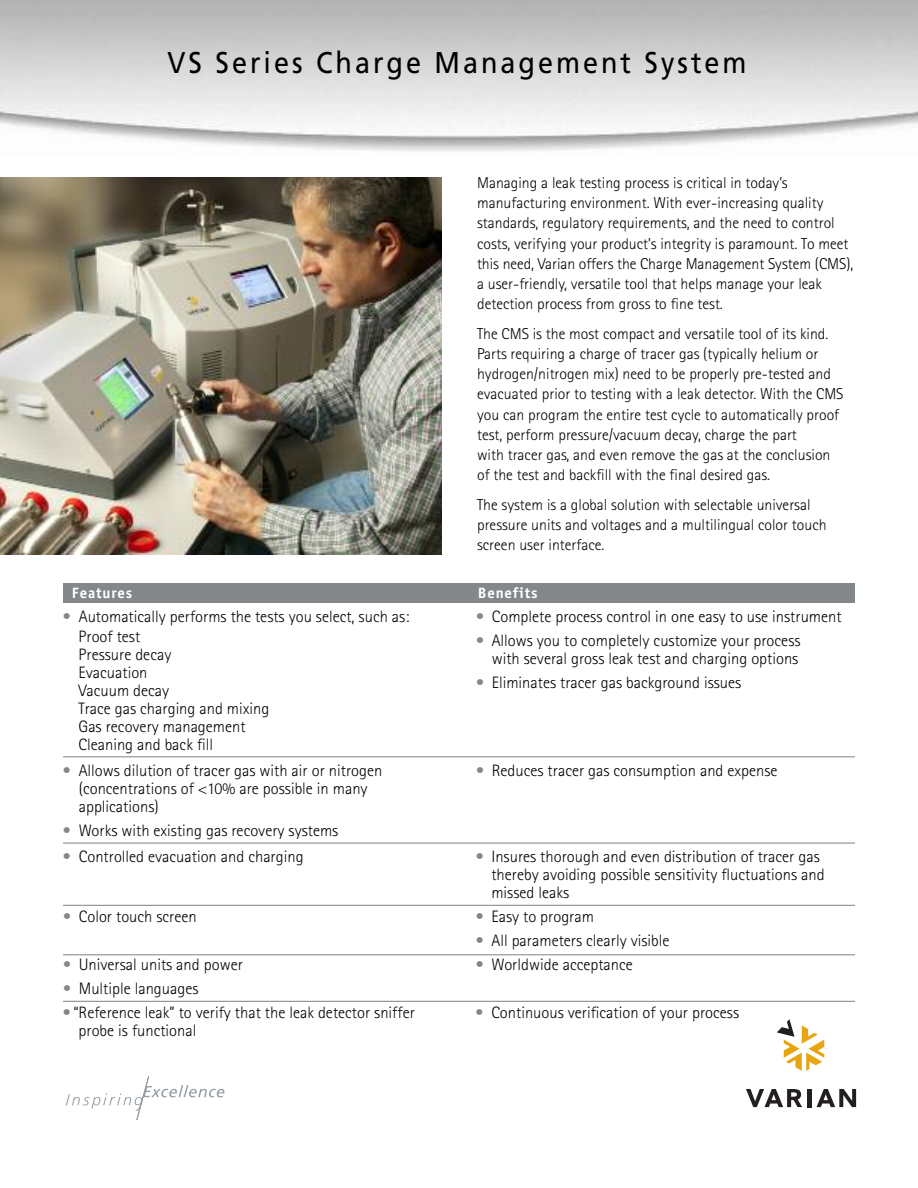
<style>
.page{position:relative;width:918px;height:1188px;background:#fff}
.page>*{position:absolute;margin:0;border:0;box-sizing:border-box;transform-origin:0 0}
.t1{font:30px "Frutiger";letter-spacing:.11em;color:#000;scale:.9 1}
.t2{font:300 16.5px/18px "Rotis Sans Serif";color:#000}
.t3{font:300 15.75px/20.2px "Rotis Sans Serif";color:#000}
.t4{font:700 15px "Officina Sans";letter-spacing:.055em;color:#fff}
.s1{color:#84878a}
</style>
<div class="page">
<svg style="left:66px;top:1076px;width:158px;height:44px"></svg>
<div style="left:63px;top:584px;width:792px;height:19px;background:#84878a"></div>
<hr style="left:808px;top:1089px;width:4px;height:18px;background:#231f20">
<svg style="left:817px;top:1089px;width:39px;height:18px"></svg>
<svg style="left:746px;top:1089px;width:56px;height:18px"></svg>
<svg style="left:777px;top:1019px;width:47px;height:52px"></svg>
<img style="left:0;top:177px;width:442px;height:378px">
<hr style="left:63px;top:756px;width:792px;height:1px;background:#84878a">
<hr style="left:63px;top:843px;width:792px;height:1px;background:#84878a">
<hr style="left:63px;top:905px;width:792px;height:1px;background:#84878a">
<hr style="left:63px;top:954px;width:792px;height:1px;background:#84878a">
<hr style="left:63px;top:1001px;width:792px;height:1px;background:#84878a">
<h1 class="t1" style="left:168px;top:50px;width:645px">VS Series Charge Management System</h1>
<p class="t3" style="left:477px;top:174px;width:378px">Managing a leak testing process is critical in today’s manufacturing environment. With ever-increasing quality standards, regulatory requirements, and the need to control costs, verifying your product’s integrity is paramount. To meet this need, Varian offers the Charge Management System (CMS), a user-friendly, versatile tool that helps manage your leak detection process from gross to fine test.</p>
<p class="t3" style="left:477px;top:325px;width:368px">The CMS is the most compact and versatile tool of its kind.<br>Parts requiring a charge of tracer gas (typically helium or hydrogen/nitrogen mix) need to be properly pre-tested and evacuated prior to testing with a leak detector. With the CMS you can program the entire test cycle to automatically proof test, perform pressure/vacuum decay, charge the part<br>with tracer gas, and even remove the gas at the conclusion of the test and backfill with the final desired gas.</p>
<p class="t3" style="left:477px;top:496px;width:351px">The system is a global solution with selectable universal pressure units and voltages and a multilingual color touch screen user interface.</p>
<p class="t4" style="left:72px;top:587px;width:62px">Features</p>
<p class="t4" style="left:478px;top:587px;width:61px">Benefits</p>
<p class="t2" style="left:79px;top:608px;width:332px;line-height:19.5px;text-indent:-16px"><span class="s1">•</span> Automatically performs the tests you select, such as:<br>Proof test</p>
<p class="t2" style="left:79px;top:647px;width:192px">Pressure decay<br>Evacuation<br>Vacuum decay<br>Trace gas charging and mixing<br>Gas recovery management<br>Cleaning and back fill</p>
<p class="t2" style="left:476px;top:609px;width:367px"><span class="s1">•</span> Complete process control in one easy to use instrument</p>
<p class="t2" style="left:476px;top:633px;width:326px;text-align:right"><span class="s1">•</span> Allows you to completely customize your process with several gross leak test and charging options</p>
<p class="t2" style="left:476px;top:675px;width:267px"><span class="s1">•</span> Eliminates tracer gas background issues</p>
<p class="t2" style="left:79px;top:763px;width:305px;text-indent:-16px"><span class="s1">•</span> Allows dilution of tracer gas with air or nitrogen (concentrations of &lt;10% are possible in many applications)</p>
<p class="t2" style="left:63px;top:823px;width:277px"><span class="s1">•</span> Works with existing gas recovery systems</p>
<p class="t2" style="left:476px;top:763px;width:303px"><span class="s1">•</span> Reduces tracer gas consumption and expense</p>
<p class="t2" style="left:63px;top:849px;width:242px"><span class="s1">•</span> Controlled evacuation and charging</p>
<p class="t2" style="left:491px;top:849px;width:335px;text-indent:-16px"><span class="s1">•</span> Insures thorough and even distribution of tracer gas thereby avoiding possible sensitivity fluctuations and missed leaks</p>
<p class="t2" style="left:63px;top:909px;width:135px"><span class="s1">•</span> Color touch screen</p>
<p class="t2" style="left:476px;top:909px;width:120px"><span class="s1">•</span> Easy to program</p>
<p class="t2" style="left:476px;top:933px;width:195px"><span class="s1">•</span> All parameters clearly visible</p>
<p class="t2" style="left:63px;top:957px;width:181px"><span class="s1">•</span> Universal units and power</p>
<p class="t2" style="left:476px;top:957px;width:159px"><span class="s1">•</span> Worldwide acceptance</p>
<p class="t2" style="left:63px;top:981px;width:137px"><span class="s1">•</span> Multiple languages</p>
<p class="t2" style="left:63px;top:1005px;width:353px"><span class="s1">•</span> “Reference leak” to verify that the leak detector sniffer</p>
<p class="t2" style="left:476px;top:1005px;width:265px"><span class="s1">•</span> Continuous verification of your process</p>
<p class="t2" style="left:79px;top:1023px;width:119px">probe is functional</p>
</div>
